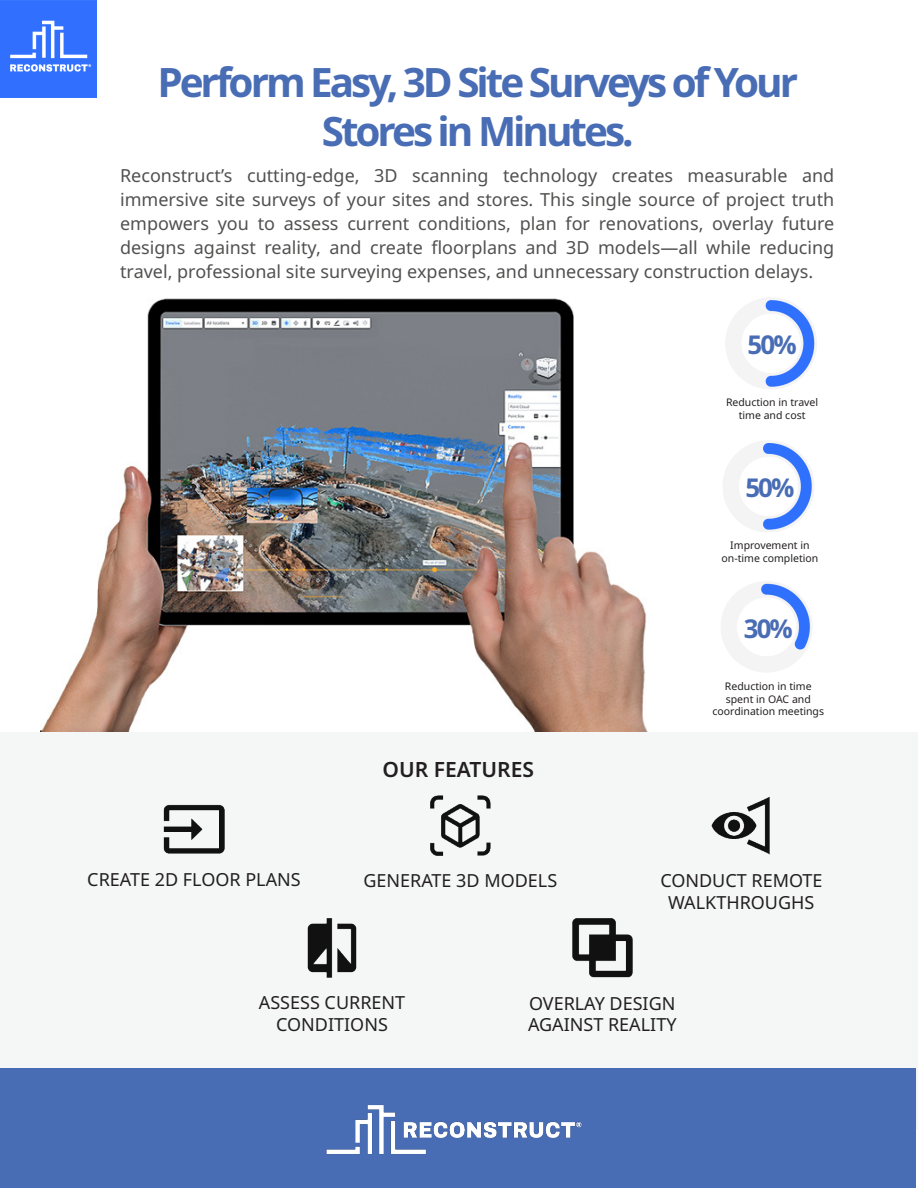
<style>
.page{position:relative;width:918px;height:1188px;background:#fff}
.page>*{position:absolute;margin:0;border:0;box-sizing:border-box;transform-origin:0 0}
.t1{font:700 40.5px/48.6px "Noto Sans";letter-spacing:-.075em;color:#496db5;text-align:center}
.t2{font:700 25.95px "Noto Sans";color:#496db5}
.t3{font:600 21px "Noto Sans";color:#231f20}
.t4{font:18px/24px "Noto Sans";color:#040503;text-align:justify}
.t5{font:18px "Noto Sans";color:#231f20}
.t6{font:10.5px/12.6px "Noto Sans";color:#231f20;text-align:center}
</style>
<div class="page">
<img style="left:40px;top:298px;width:607px;height:434px">
<img style="left:725px;top:298px;width:92px;height:91px">
<div style="left:0;top:732px;width:918px;height:398px;background:#f5f7f7"></div>
<img style="left:572px;top:918px;width:60px;height:60px">
<img style="left:307px;top:918px;width:50px;height:59px">
<img style="left:164px;top:804px;width:60px;height:50px">
<img style="left:723px;top:441px;width:91px;height:91px">
<img style="left:721px;top:581px;width:91px;height:91px">
<div style="left:0;top:1069px;width:916px;height:119px;background:#496db5"></div>
<img style="left:326px;top:1105px;width:256px;height:49px">
<img style="left:431px;top:795px;width:59px;height:60px">
<img style="left:712px;top:796px;width:58px;height:58px">
<img style="left:0;top:0;width:96px;height:97px">
<p class="t1" style="left:157px;top:59px;width:642px">Perform Easy, 3D Site Surveys of Your<br>Stores in Minutes.</p>
<p class="t4" style="left:120px;top:164px;width:716px">Reconstruct’s cutting-edge, 3D scanning technology creates measurable and immersive site surveys of your sites and stores. This single source of project truth empowers you to assess current conditions, plan for renovations, overlay future designs against reality, and create floorplans and 3D models—all while reducing travel, professional site surveying expenses, and unnecessary construction delays.</p>
<p class="t2" style="left:748px;top:327px;width:51px">50%</p>
<p class="t6" style="left:726px;top:397px;width:94px">Reduction in travel time and cost</p>
<p class="t2" style="left:745px;top:469px;width:51px">50%</p>
<p class="t6" style="left:730px;top:540px;width:81px">Improvement in</p>
<p class="t6" style="left:722px;top:552px;width:98px">on-time completion</p>
<p class="t2" style="left:744px;top:610px;width:51px">30%</p>
<p class="t5" style="left:87px;top:867px;width:215px">CREATE 2D FLOOR PLANS</p>
<p class="t3" style="left:383px;top:755px;width:153px">OUR FEATURES</p>
<p class="t5" style="left:363px;top:868px;width:195px">GENERATE 3D MODELS</p>
<p class="t6" style="left:713px;top:680px;width:113px">Reduction in time spent in OAC and coordination meetings</p>
<p class="t5" style="left:660px;top:868px;width:164px">CONDUCT REMOTE</p>
<p class="t5" style="left:668px;top:890px;width:148px">WALKTHROUGHS</p>
<p class="t5" style="left:259px;top:990px;width:148px">ASSESS CURRENT</p>
<p class="t5" style="left:276px;top:1012px;width:113px">CONDITIONS</p>
<p class="t5" style="left:529px;top:990px;width:148px">OVERLAY DESIGN</p>
<p class="t5" style="left:528px;top:1012px;width:150px">AGAINST REALITY</p>
</div>
